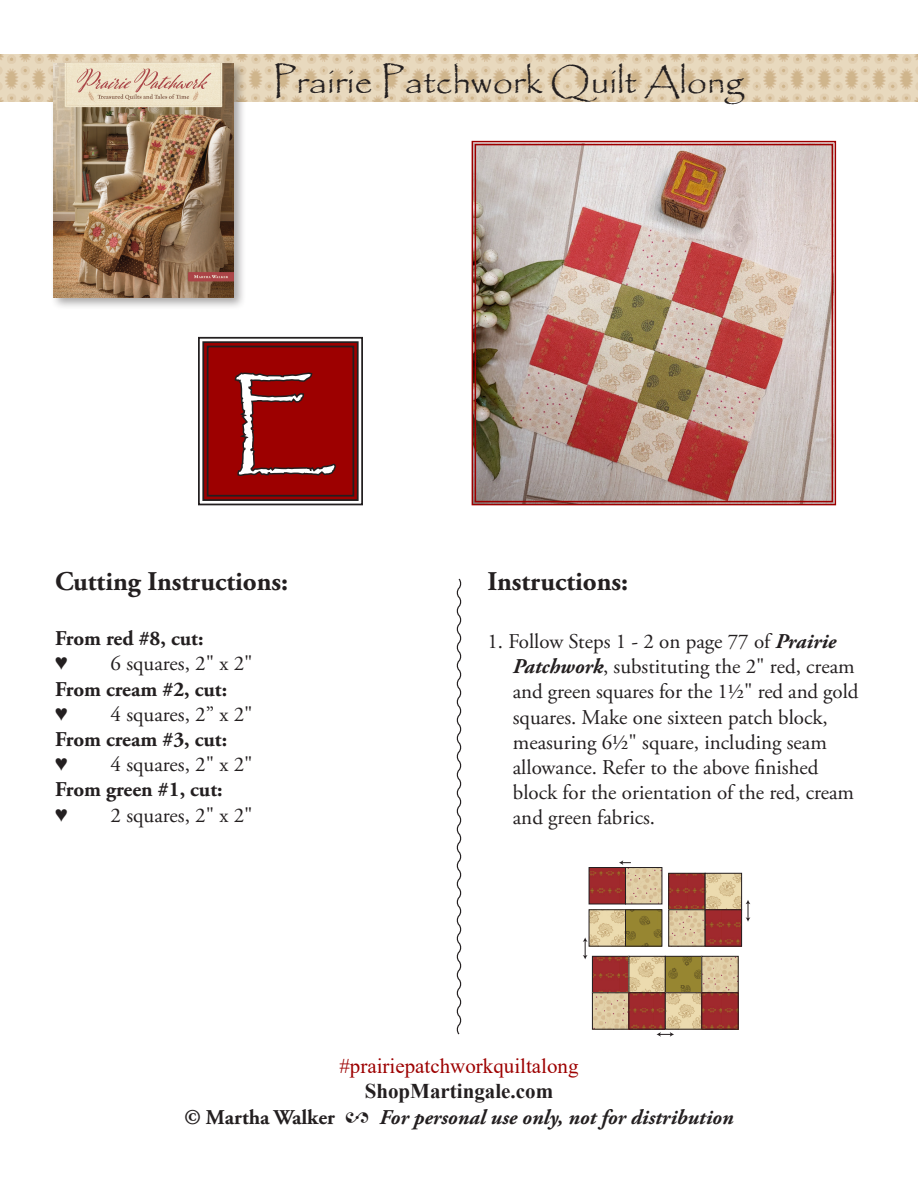
<style>
.page{position:relative;width:918px;height:1188px;background:#fff}
.page>*{position:absolute;margin:0;border:0;box-sizing:border-box;transform-origin:0 0}
.t1{font:108px "Papyrus";color:#fff}
.t2{font:36px "Papyrus";color:#231f20}
.t3{font:700 27px "Adobe Garamond Pro";color:#231f20}
.t4{font:21px/25.2px "Adobe Garamond Pro";color:#231f20}
.t5{font:700 21px "Adobe Garamond Pro";color:#231f20}
.t6{font:italic 700 21px "Adobe Garamond Pro";color:#231f20}
.t7{font:21px "Times New Roman";color:#9d0000}
.t8{font:700 21px "Times New Roman";color:#231f20}
.t9{font:21px "Times New Roman";color:#231f20}
.s1{font-weight:700;font-style:italic}
.s2{font-style:normal}
</style>
<div class="page">
<img style="left:591px;top:869px;width:28px;height:33px">
<div style="left:589px;top:867px;width:37px;height:37px;border:1px solid #241f21"></div>
<img style="left:591px;top:911px;width:28px;height:33px">
<div style="left:589px;top:909px;width:37px;height:37px;border:1px solid #241f21"></div>
<img style="left:594px;top:958px;width:25px;height:69px">
<div style="left:592px;top:956px;width:37px;height:37px;border:1px solid #241f21"></div>
<div style="left:592px;top:993px;width:37px;height:36px;border:1px solid #241f21"></div>
<svg style="left:583px;top:937px;width:5px;height:22px"></svg>
<svg style="left:619px;top:860px;width:131px;height:177px"></svg>
<svg style="left:198px;top:336px;width:165px;height:170px;background:#8c1717"></svg>
<img style="left:0;top:54px;width:918px;height:48px">
<div style="left:51px;top:60px;width:196px;height:250px;background:#231f20;opacity:.39"></div>
<img style="left:54px;top:63px;width:180px;height:234px">
<svg style="left:456px;top:578px;width:6px;height:457px"></svg>
<img style="left:471px;top:140px;width:366px;height:366px">
<div style="left:475px;top:144px;width:358px;height:358px;border:1px solid #9d0000"></div>
<p class="t2" style="left:273px;top:59px;width:473px">Prairie Patchwork Quilt Along</p>
<p class="t1" style="left:229px;top:357px;width:108px">E</p>
<p class="t3" style="left:55px;top:566px;width:235px">Cutting Instructions:</p>
<p class="t5" style="left:55px;top:626px;width:150px">From red #8, cut:</p>
<p class="t9" style="left:55px;top:649px;width:14px">♥</p>
<p class="t4" style="left:111px;top:652px;width:144px">6 squares, 2" x 2"</p>
<p class="t5" style="left:55px;top:677px;width:174px">From cream #2, cut:</p>
<p class="t9" style="left:55px;top:699px;width:14px">♥</p>
<p class="t4" style="left:111px;top:702px;width:144px">4 squares, 2” x 2"</p>
<p class="t5" style="left:55px;top:727px;width:174px">From cream #3, cut:</p>
<p class="t9" style="left:55px;top:749px;width:14px">♥</p>
<p class="t4" style="left:111px;top:753px;width:144px">4 squares, 2" x 2"</p>
<p class="t5" style="left:55px;top:778px;width:169px">From green #1, cut:</p>
<p class="t9" style="left:55px;top:800px;width:14px">♥</p>
<p class="t4" style="left:111px;top:803px;width:144px">2 squares, 2" x 2"</p>
<p class="t3" style="left:487px;top:566px;width:142px">Instructions:</p>
<p class="t4" style="left:513px;top:629px;width:347px;text-indent:-25px">1. Follow Steps 1 - 2 on page 77 of <span class="s1">Prairie Patchwork</span>, substituting the 2" red, cream and green squares for the 1½" red and gold squares. Make one sixteen patch block,</p>
<p class="t4" style="left:513px;top:730px;width:316px">measuring 6½" square, including seam</p>
<p class="t4" style="left:513px;top:755px;width:343px">allowance. Refer to the above finished block for the orientation of the red, cream and green fabrics.</p>
<p class="t7" style="left:339px;top:1051px;width:241px">#prairiepatchworkquiltalong</p>
<p class="t8" style="left:365px;top:1076px;width:190px">ShopMartingale.com</p>
<p class="t6" style="left:185px;top:1105px;width:550px"><span class="s2">© Martha Walker 2</span> For personal use only, not for distribution</p>
</div>
